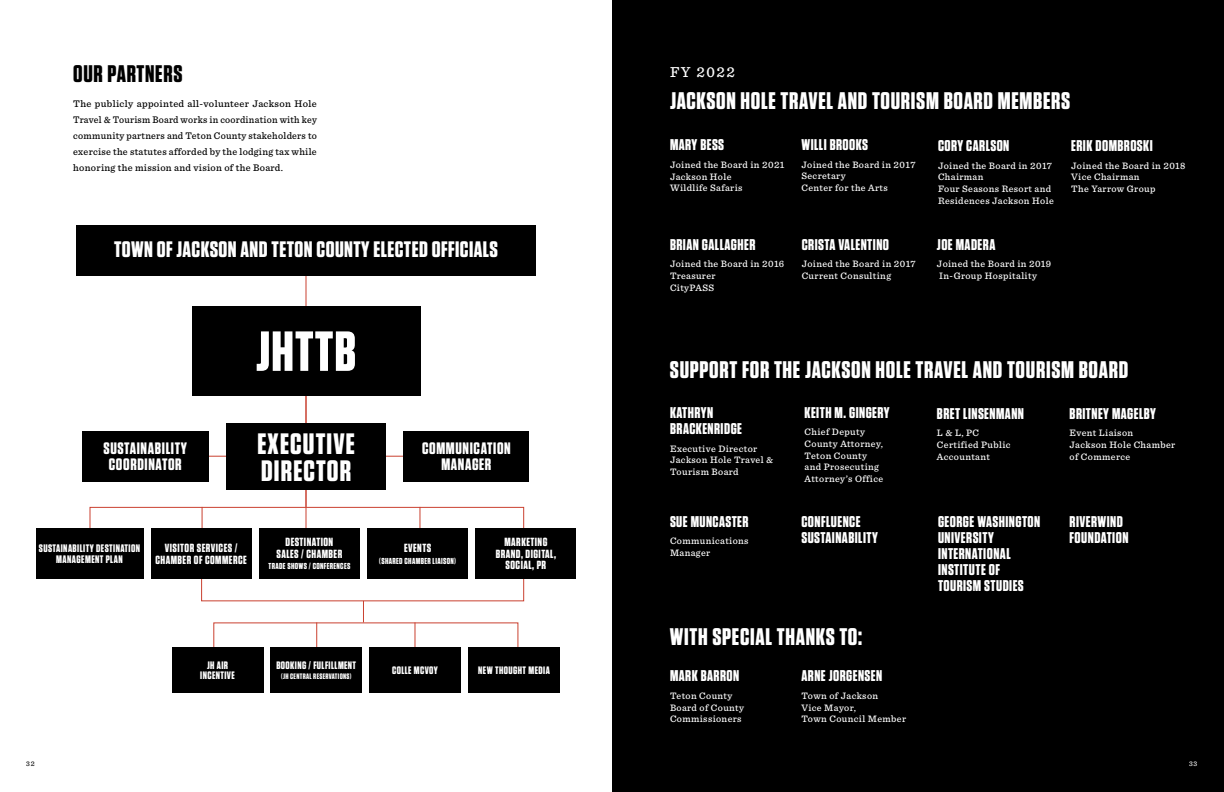
<style>
.page{position:relative;width:1224px;height:792px;background:#fff}
.page>*{position:absolute;margin:0;border:0;box-sizing:border-box;transform-origin:0 0}
.t1{font:700 56.4px "Tungsten";letter-spacing:.02em;color:#fff}
.t2{font:700 29.5px/26.6px "Tungsten";letter-spacing:.04em;color:#fff}
.t3{font:700 24px "Tungsten";letter-spacing:.03em;color:#fff}
.t4{font:700 24px "Tungsten";letter-spacing:.03em;color:#000}
.t5{font:700 22.4px "Tungsten";letter-spacing:.02em;color:#fff}
.t6{font:700 16.5px/16px "Tungsten";letter-spacing:.04em;color:#fff;text-align:center}
.t7{font:700 15.5px/16px "Tungsten";letter-spacing:.03em;color:#fff}
.t8{font:500 15px "Sentinel";letter-spacing:.1em;color:#fff}
.t9{font:700 11.8px/11.7px "Tungsten";letter-spacing:.04em;color:#fff;text-align:center}
.t10{font:700 10.9px/11.7px "Tungsten";letter-spacing:.04em;color:#fff;text-align:center}
.t11{font:700 10.8px/10.6px "Tungsten";letter-spacing:.04em;color:#fff;text-align:center}
.t12{font:500 10px/16px "Sentinel";letter-spacing:.03em;color:#000;text-align:justify}
.t13{font:500 9.7px/11.6px "Sentinel";letter-spacing:.04em;color:#fff}
.t14{font:700 8.7px "Tungsten";letter-spacing:.04em;color:#fff}
.t15{font:700 7.9px "Tungsten";letter-spacing:.04em;color:#fff}
.t16{font:500 7px "Sentinel";color:#000}
.t17{font:500 7px "Sentinel";color:#fff}
</style>
<div class="page">
<div style="left:612px;top:0;width:612px;height:792px;background:#000"></div>
<hr style="left:306px;top:259px;width:1px;height:274px;background:#ca4130">
<hr style="left:179px;top:456px;width:254px;height:1px;background:#ca4130">
<hr style="left:202px;top:507px;width:1px;height:43px;background:#ca4130">
<div style="left:192px;top:306px;width:228px;height:90px;background:#000"></div>
<div style="left:76px;top:225px;width:460px;height:51px;background:#000"></div>
<hr style="left:420px;top:507px;width:1px;height:43px;background:#ca4130">
<hr style="left:316px;top:622px;width:1px;height:44px;background:#ca4130">
<hr style="left:415px;top:622px;width:1px;height:44px;background:#ca4130">
<div style="left:90px;top:507px;width:434px;height:26px;border:1px solid #ca4130"></div>
<div style="left:226px;top:424px;width:160px;height:66px;background:#000"></div>
<div style="left:403px;top:432px;width:126px;height:50px;background:#000"></div>
<div style="left:82px;top:432px;width:126px;height:50px;background:#000"></div>
<div style="left:172px;top:647px;width:91px;height:46px;background:#000"></div>
<div style="left:271px;top:647px;width:91px;height:46px;background:#000"></div>
<div style="left:369px;top:647px;width:92px;height:46px;background:#000"></div>
<svg style="left:201px;top:559px;width:324px;height:63px"></svg>
<div style="left:468px;top:647px;width:92px;height:46px;background:#000"></div>
<div style="left:151px;top:529px;width:100px;height:50px;background:#000"></div>
<div style="left:36px;top:529px;width:107px;height:50px;background:#000"></div>
<div style="left:259px;top:529px;width:101px;height:50px;background:#000"></div>
<div style="left:368px;top:529px;width:100px;height:50px;background:#000"></div>
<div style="left:476px;top:529px;width:100px;height:50px;background:#000"></div>
<h3 class="t4" style="left:73px;top:61px;width:111px">OUR PARTNERS</h3>
<p class="t12" style="left:73px;top:95px;width:245px">The publicly appointed all-volunteer Jackson Hole Travel &amp; Tourism Board works in coordination with key community partners and Teton County stakeholders to exercise the statutes afforded by the lodging tax while honoring the mission and vision of the Board.</p>
<h3 class="t5" style="left:114px;top:237px;width:385px">TOWN OF JACKSON AND TETON COUNTY ELECTED OFFICIALS</h3>
<h3 class="t6" style="left:103px;top:441px;width:85px">SUSTAINABILITY<br>COORDINATOR</h3>
<h1 class="t1" style="left:256px;top:321px;width:102px">JHTTB</h1>
<h2 class="t2" style="left:257px;top:432px;width:99px">EXECUTIVE<br>DIRECTOR</h2>
<h3 class="t6" style="left:422px;top:441px;width:90px">COMMUNICATION<br>MANAGER</h3>
<p class="t10" style="left:39px;top:542px;width:103px">SUSTAINABILITY DESTINATION<br>MANAGEMENT PLAN</p>
<p class="t9" style="left:277px;top:537px;width:67px">DESTINATION<br>SALES / CHAMBER</p>
<p class="t14" style="left:269px;top:562px;width:83px">TRADE SHOWS / CONFERENCES</p>
<p class="t9" style="left:156px;top:542px;width:93px">VISITOR SERVICES /<br>CHAMBER OF COMMERCE</p>
<p class="t9" style="left:404px;top:542px;width:29px">EVENTS</p>
<p class="t14" style="left:379px;top:556px;width:78px">(SHARED CHAMBER LIAISON)</p>
<p class="t9" style="left:496px;top:537px;width:62px">MARKETING<br>BRAND, DIGITAL,<br>SOCIAL, PR</p>
<p class="t11" style="left:200px;top:660px;width:36px">JH AIR<br>INCENTIVE</p>
<p class="t11" style="left:276px;top:660px;width:81px">BOOKING / FULFILLMENT</p>
<p class="t15" style="left:281px;top:672px;width:72px">(JH CENTRAL RESERVATIONS)</p>
<p class="t11" style="left:392px;top:665px;width:47px">COLLE MCVOY</p>
<p class="t11" style="left:478px;top:665px;width:73px">NEW THOUGHT MEDIA</p>
<h3 class="t8" style="left:670px;top:60px;width:67px">FY 2022</h3>
<h3 class="t3" style="left:670px;top:88px;width:402px">JACKSON HOLE TRAVEL AND TOURISM BOARD MEMBERS</h3>
<h3 class="t7" style="left:670px;top:137px;width:56px">MARY BESS</h3>
<p class="t13" style="left:670px;top:158px;width:116px">Joined the Board in 2021<br>Jackson Hole<br>Wildlife Safaris</p>
<h3 class="t7" style="left:801px;top:137px;width:68px">WILLI BROOKS</h3>
<p class="t13" style="left:801px;top:158px;width:115px">Joined the Board in 2017<br>Secretary<br>Center for the Arts</p>
<h3 class="t7" style="left:670px;top:237px;width:87px">BRIAN GALLAGHER</h3>
<p class="t13" style="left:670px;top:258px;width:116px">Joined the Board in 2016<br>Treasurer<br>CityPASS</p>
<h3 class="t7" style="left:802px;top:237px;width:89px">CRISTA VALENTINO</h3>
<p class="t13" style="left:802px;top:258px;width:115px">Joined the Board in 2017<br>Current Consulting</p>
<h3 class="t7" style="left:938px;top:138px;width:73px">CORY CARLSON</h3>
<p class="t13" style="left:938px;top:159px;width:117px">Joined the Board in 2017<br>Chairman<br>Four Seasons Resort and<br>Residences Jackson Hole</p>
<h3 class="t7" style="left:937px;top:237px;width:60px">JOE MADERA</h3>
<p class="t13" style="left:937px;top:258px;width:116px">Joined the Board in 2019<br>In-Group Hospitality</p>
<h3 class="t7" style="left:1071px;top:138px;width:83px">ERIK DOMBROSKI</h3>
<p class="t13" style="left:1071px;top:159px;width:116px">Joined the Board in 2018<br>Vice Chairman<br>The Yarrow Group</p>
<h3 class="t3" style="left:670px;top:357px;width:460px">SUPPORT FOR THE JACKSON HOLE TRAVEL AND TOURISM BOARD</h3>
<h3 class="t7" style="left:670px;top:405px;width:73px;line-height:16.3px">KATHRYN<br>BRACKENRIDGE</h3>
<p class="t13" style="left:670px;top:442px;width:105px">Executive Director<br>Jackson Hole Travel &amp;<br>Tourism Board</p>
<h3 class="t7" style="left:670px;top:514px;width:80px">SUE MUNCASTER</h3>
<p class="t13" style="left:670px;top:535px;width:80px">Communications<br>Manager</p>
<h3 class="t7" style="left:805px;top:405px;width:87px">KEITH M. GINGERY</h3>
<p class="t13" style="left:805px;top:426px;width:80px">Chief Deputy<br>County Attorney,<br>Teton County and Prosecuting<br>Attorney’s Office</p>
<h3 class="t7" style="left:801px;top:514px;width:78px">CONFLUENCE<br>SUSTAINABILITY</h3>
<h3 class="t3" style="left:670px;top:624px;width:194px">WITH SPECIAL THANKS TO:</h3>
<h3 class="t7" style="left:670px;top:668px;width:71px">MARK BARRON</h3>
<p class="t13" style="left:670px;top:689px;width:76px">Teton County<br>Board of County<br>Commissioners</p>
<h3 class="t7" style="left:801px;top:668px;width:82px">ARNE JORGENSEN</h3>
<p class="t13" style="left:801px;top:690px;width:106px">Town of Jackson<br>Vice Mayor,<br>Town Council Member</p>
<h3 class="t7" style="left:937px;top:406px;width:89px">BRET LINSENMANN</h3>
<p class="t13" style="left:937px;top:427px;width:75px">L &amp; L, PC<br>Certified Public<br>Accountant</p>
<h3 class="t7" style="left:938px;top:514px;width:104px">GEORGE WASHINGTON<br>UNIVERSITY<br>INTERNATIONAL<br>INSTITUTE OF<br>TOURISM STUDIES</h3>
<h3 class="t7" style="left:1070px;top:406px;width:88px">BRITNEY MAGELBY</h3>
<p class="t13" style="left:1070px;top:427px;width:107px">Event Liaison<br>Jackson Hole Chamber of Commerce</p>
<h3 class="t7" style="left:1070px;top:514px;width:60px;line-height:16.3px">RIVERWIND<br>FOUNDATION</h3>
<p class="t16" style="left:26px;top:758px;width:10px">32</p>
<p class="t17" style="left:1189px;top:758px;width:10px">33</p>
</div>
